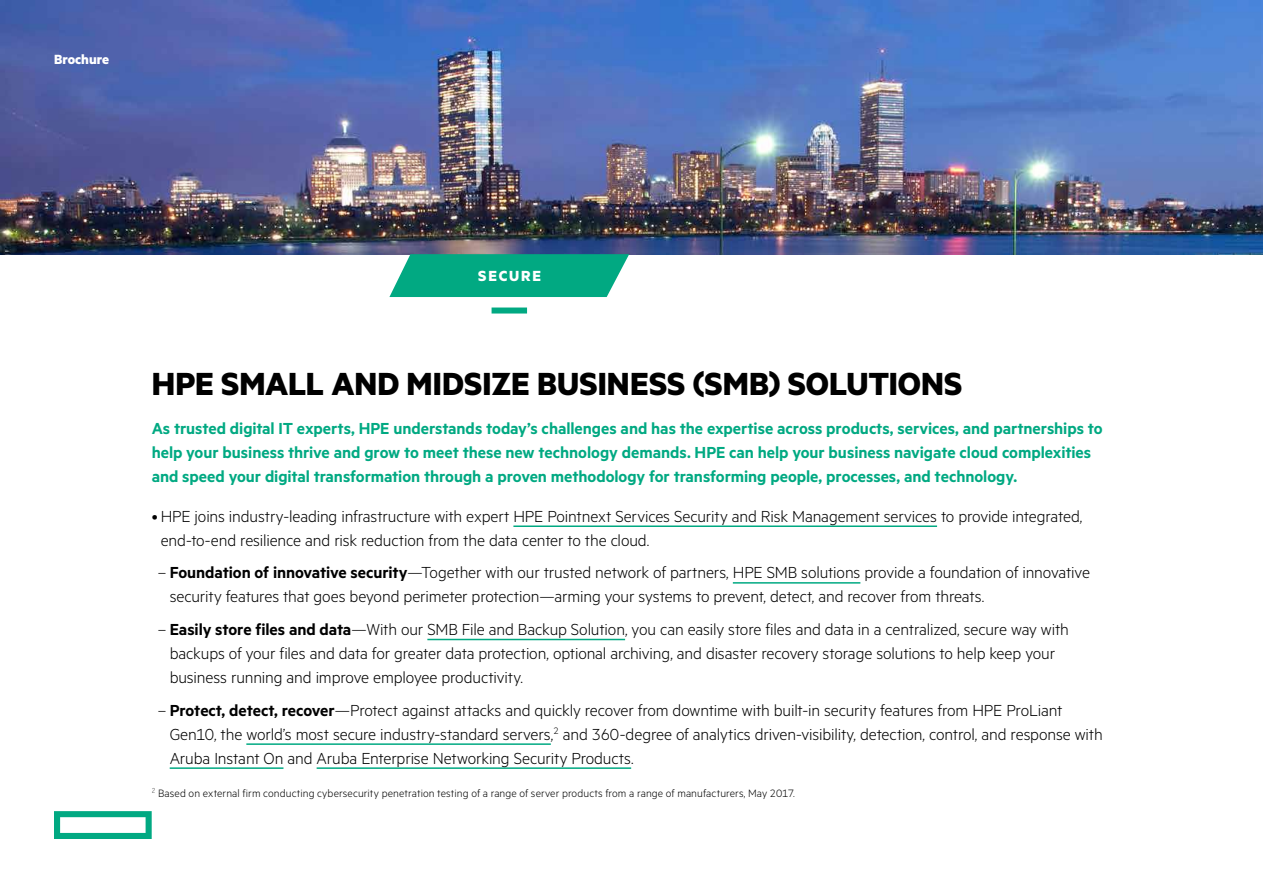
<style>
.page{position:relative;width:1263px;height:893px;background:#fff}
.page>*{position:absolute;margin:0;border:0;box-sizing:border-box;transform-origin:0 0}
.Body_subheadline_Met{font:700 36px "Metric HPE";letter-spacing:.005em;color:#000}
.t1{font:300 18px/24px "Metric HPE";letter-spacing:-.01em;color:#000}
.Body_text_MetricHPE{font:600 18px/24px "Metric HPE";color:#01a982}
.Body_text_before_bul{font:700 16.5px "Metric HPE";letter-spacing:.11em;color:#fff}
.t2{font:700 15px "Metric HPE";color:#fff}
.Footnote_MetricHPE_R{font:300 12px "Metric HPE";letter-spacing:.01em;color:#000}
.s1{font-weight:600}
</style>
<div class="page">
<div style="left:492px;top:308px;width:35px;height:6px;background:#01a982"></div>
<img style="left:0;top:0;width:1263px;height:254px">
<svg style="left:54px;top:811px;width:98px;height:28px"></svg>
<svg style="left:389px;top:254px;width:240px;height:43px"></svg>
<hr style="left:513px;top:525px;width:424px;height:2px;background:#01a982">
<hr style="left:733px;top:582px;width:127px;height:2px;background:#01a982">
<hr style="left:427px;top:639px;width:198px;height:1px;background:#01a982">
<hr style="left:246px;top:743px;width:305px;height:2px;background:#01a982">
<hr style="left:170px;top:767px;width:113px;height:2px;background:#01a982">
<hr style="left:317px;top:767px;width:314px;height:2px;background:#01a982">
<p class="t2" style="left:54px;top:50px;width:57px">Brochure</p>
<p class="Body_text_before_bul" style="left:478px;top:266px;width:64px">SECURE</p>
<p class="Body_subheadline_Met" style="left:152px;top:361px;width:812px">HPE SMALL AND MIDSIZE BUSINESS (SMB) SOLUTIONS</p>
<p class="Body_text_MetricHPE" style="left:152px;top:415px;width:952px">As trusted digital IT experts, HPE understands today’s challenges and has the expertise across products, services, and partnerships to help your business thrive and grow to meet these new technology demands. HPE can help your business navigate cloud complexities and speed your digital transformation through a proven methodology for transforming people, processes, and technology.</p>
<p class="t1" style="left:161px;top:503px;width:923px;text-indent:-9px">• HPE joins industry-leading infrastructure with expert HPE Pointnext Services Security and Risk Management services to provide integrated, end-to-end resilience and risk reduction from the data center to the cloud.</p>
<p class="t1" style="left:170px;top:560px;width:922px;text-indent:-12px">– <span class="s1">Foundation of innovative security</span>—Together with our trusted network of partners, HPE SMB solutions provide a foundation of innovative security features that goes beyond perimeter protection—arming your systems to prevent, detect, and recover from threats.</p>
<p class="t1" style="left:170px;top:617px;width:900px;text-indent:-12px">– <span class="s1">Easily store files and data</span>—With our SMB File and Backup Solution, you can easily store files and data in a centralized, secure way with backups of your files and data for greater data protection, optional archiving, and disaster recovery storage solutions to help keep your business running and improve employee productivity.</p>
<p class="t1" style="left:170px;top:697px;width:934px;text-indent:-12px">– <span class="s1">Protect, detect, recover</span>—Protect against attacks and quickly recover from downtime with built-in security features from HPE ProLiant<br>Gen10, the world’s most secure industry-standard servers,<sup>2</sup> and 360-degree of analytics driven-visibility, detection, control, and response with<br>Aruba Instant On and Aruba Enterprise Networking Security Products.</p>
<p class="Footnote_MetricHPE_R" style="left:152px;top:786px;width:645px"><sup>2</sup> Based on external firm conducting cybersecurity penetration testing of a range of server products from a range of manufacturers, May 2017.</p>
</div>
